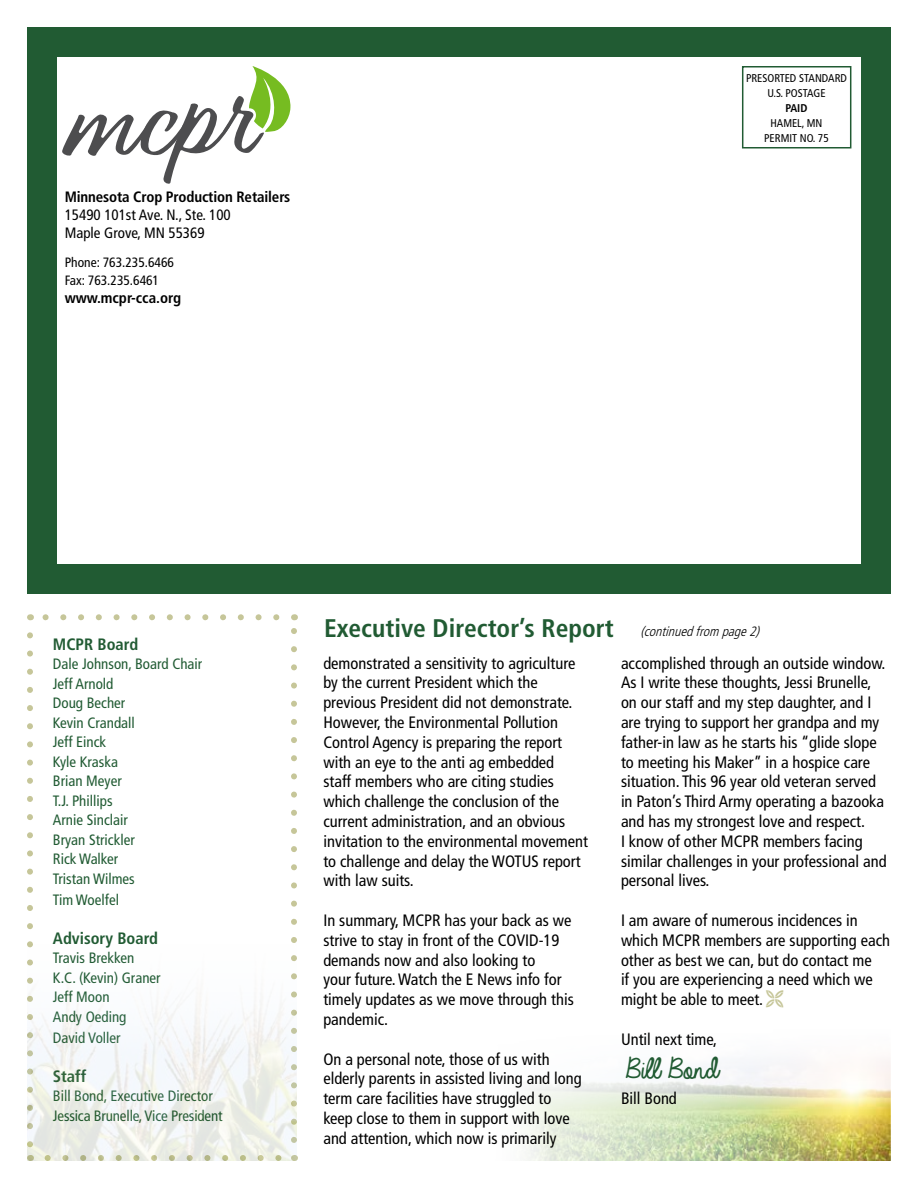
<style>
.page{position:relative;width:918px;height:1188px;background:#fff}
.page>*{position:absolute;margin:0;border:0;box-sizing:border-box;transform-origin:0 0}
.t1{font:31.5px "Always In My Heart";color:#215b33}
.t2{font:700 condensed 25.5px "Frutiger LT Std";color:#215b33}
.t3{font:condensed 16.5px/19.8px "Frutiger LT Std";color:#000}
.t4{font:700 condensed 16.5px "Frutiger LT Std";color:#215b33}
.t5{font:condensed 15px/19.5px "Frutiger LT Std";color:#215b33}
.t6{font:700 condensed 15px "Frutiger LT Std";letter-spacing:-.01em;color:#000}
.t7{font:condensed 15px/18px "Frutiger LT Std";color:#000}
.t8{font:condensed 13.5px/18px "Frutiger LT Std";color:#000}
.t9{font:condensed 11.25px/15px "Frutiger LT Std";color:#000;text-align:center}
.t10{font:700 condensed 11.25px "Frutiger LT Std";color:#000}
.s1{font-weight:300;font-style:italic;font-size:13.5px;color:#000}
</style>
<div class="page">
<img style="left:526px;top:1060px;width:364px;height:101px">
<div style="left:27px;top:27px;width:864px;height:567px;border:30px solid #215b33"></div>
<div style="left:742px;top:66px;width:109px;height:82px;border:2px solid #215b33"></div>
<svg style="left:27px;top:635px;width:6px;height:276px"></svg>
<svg style="left:291px;top:628px;width:6px;height:279px"></svg>
<svg style="left:42px;top:614px;width:234px;height:6px"></svg>
<img style="left:27px;top:918px;width:270px;height:243px">
<svg style="left:62px;top:66px;width:228px;height:118px"></svg>
<p class="t6" style="left:65px;top:188px;width:227px">Minnesota Crop Production Retailers</p>
<p class="t7" style="left:65px;top:206px;width:168px">15490 101st Ave. N., Ste. 100<br>Maple Grove, MN 55369</p>
<p class="t8" style="left:65px;top:253px;width:111px">Phone: 763.235.6466<br>Fax: 763.235.6461</p>
<p class="t6" style="left:65px;top:289px;width:118px">www.mcpr-cca.org</p>
<p class="t9" style="left:746px;top:71px;width:102px">PRESORTED STANDARD<br>U.S. POSTAGE</p>
<p class="t10" style="left:785px;top:101px;width:24px">PAID</p>
<p class="t9" style="left:764px;top:116px;width:66px">HAMEL, MN<br>PERMIT NO. 75</p>
<p class="t4" style="left:53px;top:634px;width:87px">MCPR Board</p>
<p class="t5" style="left:53px;top:654px;width:151px">Dale Johnson, Board Chair<br>Jeff Arnold<br>Doug Becher<br>Kevin Crandall<br>Jeff Einck<br>Kyle Kraska<br>Brian Meyer<br>T.J. Phillips<br>Arnie Sinclair<br>Bryan Strickler<br>Rick Walker<br>Tristan Wilmes</p>
<p class="t5" style="left:53px;top:890px;width:68px">Tim Woelfel</p>
<p class="t4" style="left:53px;top:928px;width:107px">Advisory Board</p>
<p class="t5" style="left:53px;top:948px;width:109px">Travis Brekken<br>K.C. (Kevin) Graner<br>Jeff Moon<br>Andy Oeding</p>
<p class="t5" style="left:53px;top:1028px;width:69px">David Voller</p>
<p class="t4" style="left:53px;top:1066px;width:35px">Staff</p>
<p class="t5" style="left:53px;top:1086px;width:171px">Bill Bond, Executive Director<br>Jessica Brunelle, Vice President</p>
<h2 class="t2" style="left:324px;top:613px;width:441px">Executive Director’s Report <span class="s1">(continuedfrom page2)</span></h2>
<p class="t3" style="left:621px;top:653px;width:267px">accomplished through an outside window.<br>As I write these thoughts, Jessi Brunelle, on our staff and my step daughter, and I are trying to support her grandpa and my father-in law as he starts his “glide slope to meeting his Maker” in a hospice care situation. This 96 year old veteran served in Paton’s Third Army operating a bazooka and has my strongest love and respect.<br>I know of other MCPR members facing similar challenges in your professional and personal lives.</p>
<p class="t3" style="left:621px;top:910px;width:271px">I am aware of numerous incidences in which MCPR members are supporting each other as best we can, but do contact me<br>if you are experiencing a need which we might be able to meet.</p>
<p class="t3" style="left:621px;top:1029px;width:98px">Until next time,</p>
<p class="t3" style="left:323px;top:653px;width:266px">demonstrated a sensitivity to agriculture by the current President which the previous President did not demonstrate.<br>However, the Environmental Pollution Control Agency is preparing the report with an eye to the anti ag embedded<br>staff members who are citing studies which challenge the conclusion of the current administration, and an obvious invitation to the environmental movement to challenge and delay the WOTUS report with law suits.</p>
<p class="t3" style="left:323px;top:910px;width:252px">In summary, MCPR has your back as we strive to stay in front of the COVID-19 demands now and also looking to<br>your future. Watch the E News info for timely updates as we move through this pandemic.</p>
<p class="t3" style="left:323px;top:1049px;width:260px">On a personal note, those of us with elderly parents in assisted living and long term care facilities have struggled to keep close to them in support with love and attention, which now is primarily</p>
<h1 class="t1" style="left:621px;top:1052px;width:93px">Bill Bond</h1>
<p class="t3" style="left:621px;top:1089px;width:57px">Bill Bond</p>
</div>
